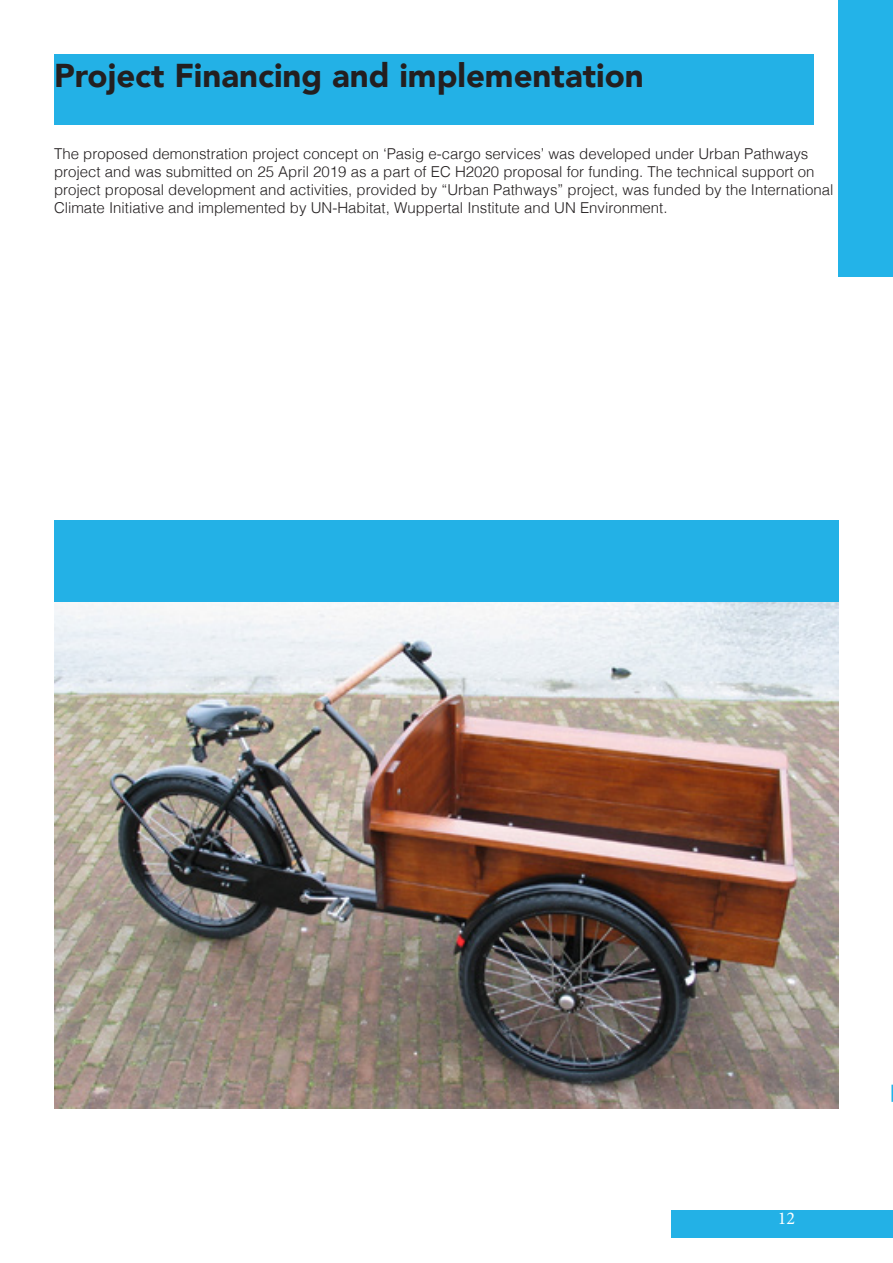
<style>
.page{position:relative;width:893px;height:1263px;background:#fff}
.page>*{position:absolute;margin:0;border:0;box-sizing:border-box;transform-origin:0 0}
.t1{font:900 33px "Avenir";color:#231f20}
.t2{font:18px "Minion Pro";color:#fff}
.t3{font:300 15px/18px "Helvetica";color:#231f20}
</style>
<div class="page">
<div style="left:839px;top:0;width:54px;height:277px;background:#23b3e8"></div>
<div style="left:672px;top:1210px;width:221px;height:27px;background:#23b1e6"></div>
<div style="left:54px;top:54px;width:760px;height:71px;background:#23b1e6"></div>
<img style="left:54px;top:602px;width:785px;height:507px">
<div style="left:54px;top:521px;width:785px;height:81px;background:#23b1e6"></div>
<svg style="left:891px;top:1085px;width:2px;height:17px"></svg>
<p class="t1" style="left:54px;top:47px;width:591px">Project Financing and implementation</p>
<p class="t3" style="left:54px;top:144px;width:781px">The proposed demonstration project concept on ‘Pasig e-cargo services’ was developed under Urban Pathways project and was submitted on 25 April 2019 as a part of EC H2020 proposal for funding. The technical support on project proposal development and activities, provided by “Urban Pathways” project, was funded by the International Climate Initiative and implemented by UN-Habitat, Wuppertal Institute and UN Environment.</p>
<p class="t2" style="left:778px;top:1206px;width:19px">12</p>
</div>
